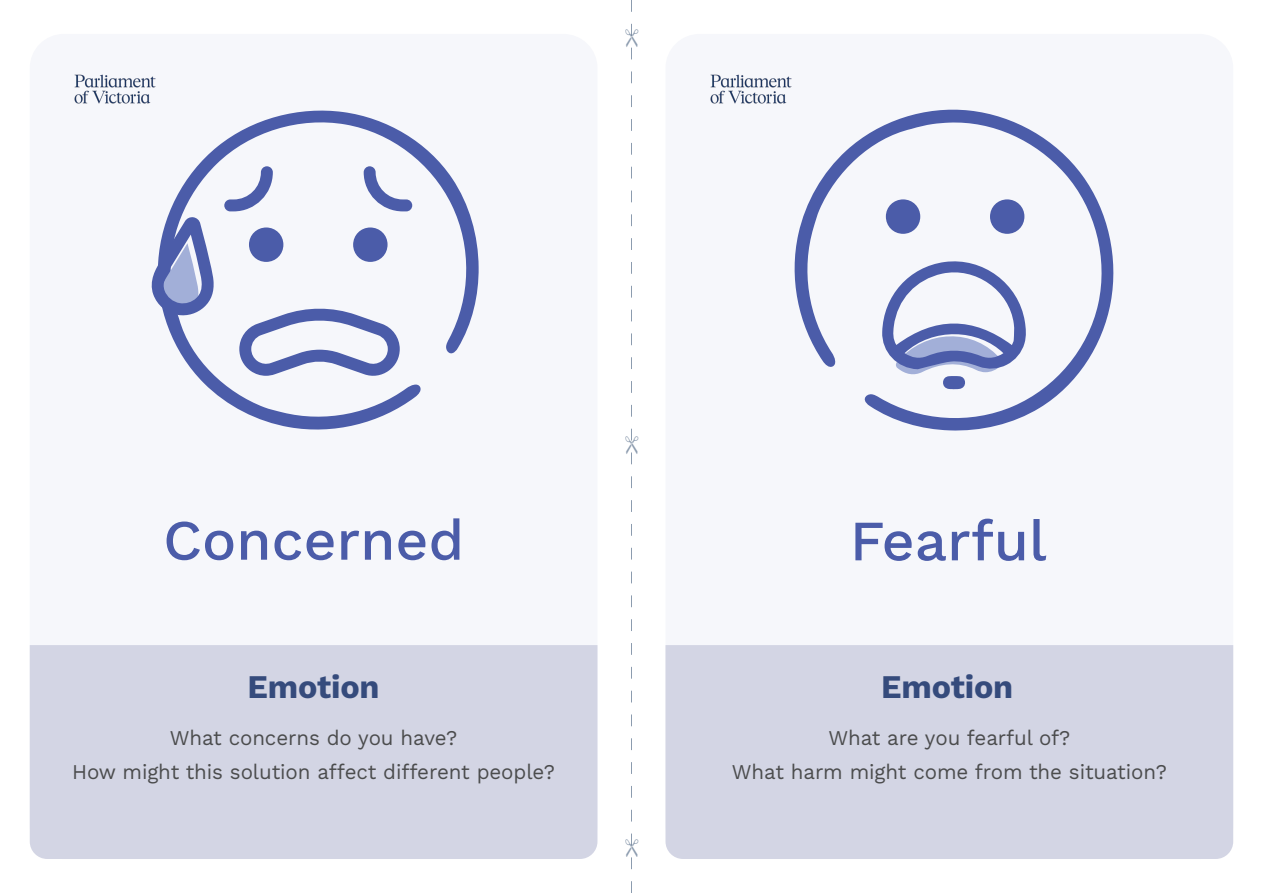
<style>
.page{position:relative;width:1263px;height:893px;background:#fff}
.page>*{position:absolute;margin:0;border:0;box-sizing:border-box;transform-origin:0 0}
.t1{font:500 57px "Work Sans";color:#4b5ca9}
.t2{font:700 33px "Work Sans";letter-spacing:-.005em;color:#354b7c}
.t3{font:21px "Work Sans";letter-spacing:-.005em;color:#4b4c4d}
</style>
<div class="page">
<div style="left:30px;top:34px;width:567px;height:825px;background:#f6f7fb;border-radius:34px"></div>
<div style="left:665px;top:34px;width:568px;height:825px;background:#f6f7fb;border-radius:34px"></div>
<svg style="left:164px;top:110px;width:315px;height:320px"></svg>
<svg style="left:364px;top:166px;width:48px;height:45px"></svg>
<svg style="left:224px;top:166px;width:49px;height:45px"></svg>
<svg style="left:239px;top:307px;width:161px;height:70px"></svg>
<svg style="left:151px;top:217px;width:63px;height:99px"></svg>
<svg style="left:794px;top:109px;width:320px;height:322px"></svg>
<div style="left:30px;top:645px;width:567px;height:214px;background:#d3d5e4"></div>
<div style="left:665px;top:645px;width:568px;height:214px;background:#d3d5e4"></div>
<img style="left:74px;top:74px;width:93px;height:41px">
<img style="left:710px;top:74px;width:93px;height:41px">
<svg style="left:631px;top:0;width:1px;height:893px"></svg>
<p class="t1" style="left:163px;top:497px;width:303px">Concerned</p>
<p class="t1" style="left:850px;top:498px;width:198px">Fearful</p>
<p class="t2" style="left:248px;top:662px;width:134px">Emotion</p>
<p class="t2" style="left:881px;top:662px;width:134px">Emotion</p>
<p class="t3" style="left:828px;top:722px;width:243px">What are you fearful of?</p>
<p class="t3" style="left:732px;top:756px;width:436px">What harm might come from the situation?</p>
<p class="t3" style="left:170px;top:722px;width:289px">What concerns do you have?</p>
<p class="t3" style="left:72px;top:756px;width:484px">How might this solution affect different people?</p>
</div>
